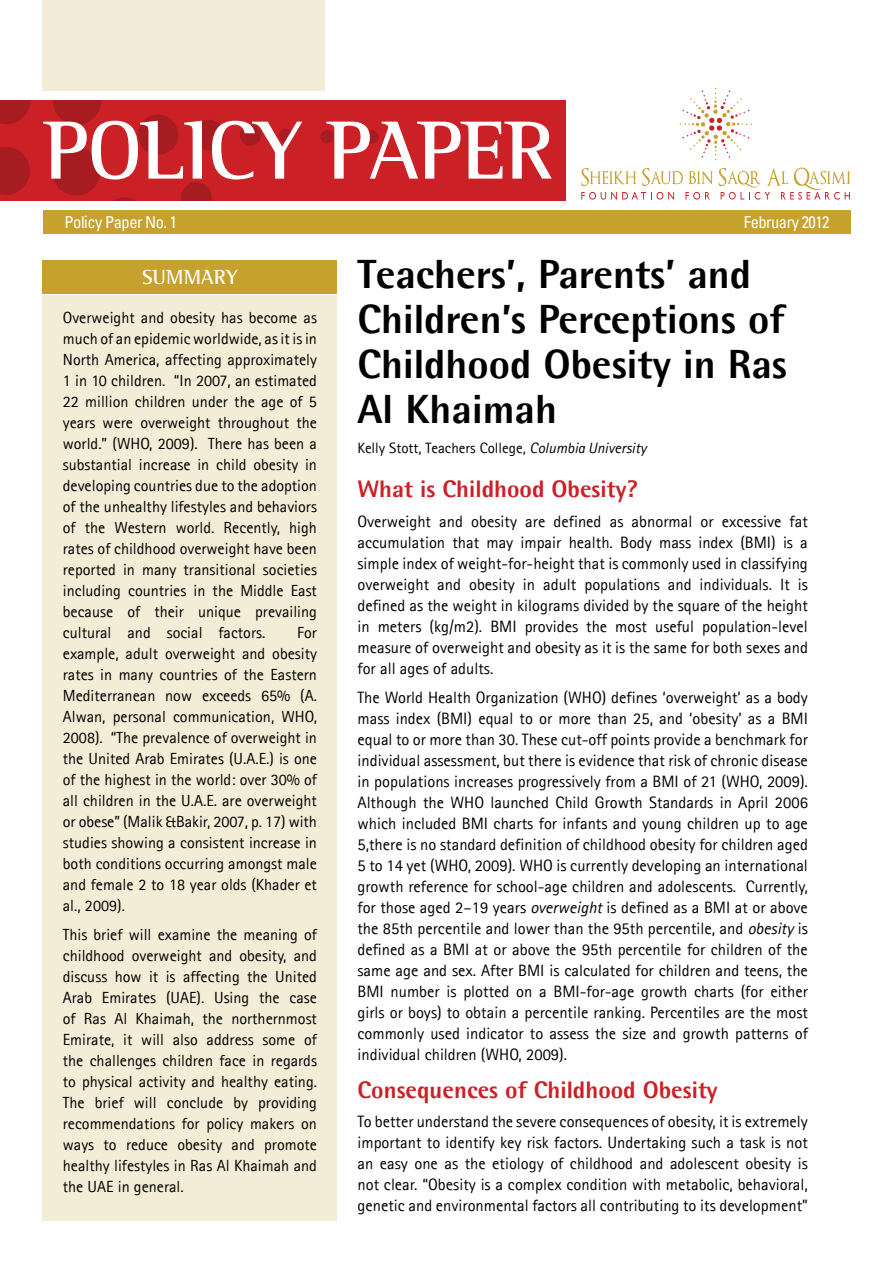
<style>
.page{position:relative;width:893px;height:1263px;background:#fff}
.page>*{position:absolute;margin:0;border:0;box-sizing:border-box;transform-origin:0 0}
.t1{font:700 84.6px "Rotis Semi Serif Std";letter-spacing:-.02em;color:#fff}
.t2{font:800 40.95px/45px "Agfa Rotis Semisans";color:#000}
.t3{font:800 24px "Agfa Rotis Semisans";color:#cc2027}
.t4{font:700 21px "Rotis Semi Serif Std";color:#fff}
.t5{font:16.5px/21px "Agfa Rotis Sans Serif";color:#000;text-align:justify}
.t6{font:condensed 16.5px "Univers";letter-spacing:-.03em;color:#fff}
.t7{font:16.2px/21px "Agfa Rotis Sans Serif";color:#000;text-align:justify}
.t8{font:15px "Agfa Rotis Sans Serif";color:#000}
.s1{font-style:italic}
</style>
<div class="page">
<div style="left:43px;top:0;width:282px;height:94px;background:#f3ecd9"></div>
<div style="left:41px;top:91px;width:286px;height:118px;background:#fff"></div>
<div style="left:0;top:100px;width:566px;height:101px;background:#cc2027"></div>
<svg style="left:53px;top:100px;width:48px;height:25px"></svg>
<svg style="left:0;top:100px;width:31px;height:24px"></svg>
<svg style="left:0;top:147px;width:30px;height:48px"></svg>
<svg style="left:181px;top:182px;width:31px;height:19px"></svg>
<div style="left:320px;top:130px;width:14px;height:14px;background:#a71c20;border-radius:50%"></div>
<div style="left:365px;top:130px;width:14px;height:14px;background:#a71c20;border-radius:50%"></div>
<div style="left:279px;top:129px;width:13px;height:13px;background:#a71c20;border-radius:50%"></div>
<div style="left:240px;top:125px;width:21px;height:21px;background:#a71c20;border-radius:50%"></div>
<div style="left:193px;top:120px;width:31px;height:30px;background:#a71c20;border-radius:50%"></div>
<div style="left:138px;top:114px;width:40px;height:41px;background:#a71c20;border-radius:50%"></div>
<svg style="left:52px;top:147px;width:94px;height:54px"></svg>
<div style="left:43px;top:295px;width:294px;height:925px;background:#f3ecd6"></div>
<div style="left:43px;top:260px;width:294px;height:33px;background:#c6a12e"></div>
<svg style="left:581px;top:168px;width:55px;height:18px"></svg>
<svg style="left:642px;top:168px;width:71px;height:18px"></svg>
<svg style="left:581px;top:192px;width:93px;height:8px"></svg>
<svg style="left:685px;top:192px;width:25px;height:8px"></svg>
<svg style="left:719px;top:168px;width:131px;height:32px"></svg>
<svg style="left:680px;top:88px;width:72px;height:72px"></svg>
<div style="left:43px;top:210px;width:807px;height:24px;background:#c6a12e"></div>
<h1 class="t1" style="left:44px;top:99px;width:512px">POLICY PAPER</h1>
<p class="t6" style="left:65px;top:211px;width:114px">Policy Paper No. 1</p>
<p class="t6" style="left:744px;top:211px;width:87px">February 2012</p>
<p class="t4" style="left:142px;top:265px;width:97px">SUMMARY</p>
<h2 class="t2" style="left:357px;top:251px;width:431px">Teachers’, Parents’ and<br>Children’s Perceptions of<br>Childhood Obesity in Ras<br>Al Khaimah</h2>
<p class="t8" style="left:357px;top:439px;width:291px">Kelly Stott, Teachers College, <span class="s1">Columbia University</span></p>
<p class="t7" style="left:63px;top:307px;width:256px">Overweight and obesity has become as much of an epidemic worldwide, as it is in North America, affecting approximately 1 in 10 children. “In 2007, an estimated 22 million children under the age of 5 years were overweight throughout the world.” (WHO, 2009). There has been a substantial increase in child obesity in developing countries due to the adoption of the unhealthy lifestyles and behaviors of the Western world. Recently, high rates of childhood overweight have been reported in many transitional societies including countries in the Middle East because of their unique prevailing cultural and social factors.</p>
<h3 class="t3" style="left:357px;top:474px;width:281px">What is Childhood Obesity?</h3>
<p class="t5" style="left:357px;top:510px;width:452px">Overweight and obesity are defined as abnormal or excessive fat accumulation that may impair health. Body mass index (BMI) is a simple index of weight-for-height that is commonly used in classifying overweight and obesity in adult populations and individuals. It is defined as the weight in kilograms divided by the square of the height in meters (kg/m2). BMI provides the most useful population-level measure of overweight and obesity as it is the same for both sexes and for all ages of adults.</p>
<p class="t5" style="left:357px;top:687px;width:452px">The World Health Organization (WHO) defines ‘overweight’ as a body mass index (BMI) equal to or more than 25, and ‘obesity’ as a BMI equal to or more than 30. These cut-off points provide a benchmark for individual assessment, but there is evidence that risk of chronic disease in populations increases progressively from a BMI of 21 (WHO, 2009).<br>Although the WHO launched Child Growth Standards in April 2006 which included BMI charts for infants and young children up to age 5,there is no standard definition of childhood obesity for children aged 5 to 14 yet (WHO, 2009). WHO is currently developing an international growth reference for school-age children and adolescents. Currently, for those aged 2–19 years <span class="s1">overweight</span> is defined as a BMI at or above the 85th percentile and lower than the 95th percentile, and <span class="s1">obesity</span> is defined as a BMI at or above the 95th percentile for children of the same age and sex. After BMI is calculated for children and teens, the BMI number is plotted on a BMI-for-age growth charts (for either girls or boys) to obtain a percentile ranking. Percentiles are the most commonly used indicator to assess the size and growth patterns of individual children (WHO, 2009).</p>
<h3 class="t3" style="left:357px;top:1074px;width:362px">Consequences of Childhood Obesity</h3>
<p class="t5" style="left:357px;top:1111px;width:452px">To better understand the severe consequences of obesity, it is extremely important to identify key risk factors. Undertaking such a task is not an easy one as the etiology of childhood and adolescent obesity is not clear. “Obesity is a complex condition with metabolic, behavioral, genetic and environmental factors all contributing to its development”</p>
<p class="t7" style="left:63px;top:622px;width:256px;text-indent:234px">For example, adult overweight and obesity rates in many countries of the Eastern Mediterranean now exceeds 65% (A.<br>Alwan, personal communication, WHO, 2008). “The prevalence of overweight in the United Arab Emirates (U.A.E.) is one of the highest in the world: over 30% of all children in the U.A.E. are overweight or obese” (Malik &amp;Bakir, 2007, p. 17) with studies showing a consistent increase in both conditions occurring amongst male and female 2 to 18 year olds (Khader et al., 2009).</p>
<p class="t7" style="left:63px;top:924px;width:256px">This brief will examine the meaning of childhood overweight and obesity, and discuss how it is affecting the United Arab Emirates (UAE). Using the case of Ras Al Khaimah, the northernmost Emirate, it will also address some of the challenges children face in regards to physical activity and healthy eating.<br>The brief will conclude by providing recommendations for policy makers on ways to reduce obesity and promote healthy lifestyles in Ras Al Khaimah and the UAE in general.</p>
</div>
